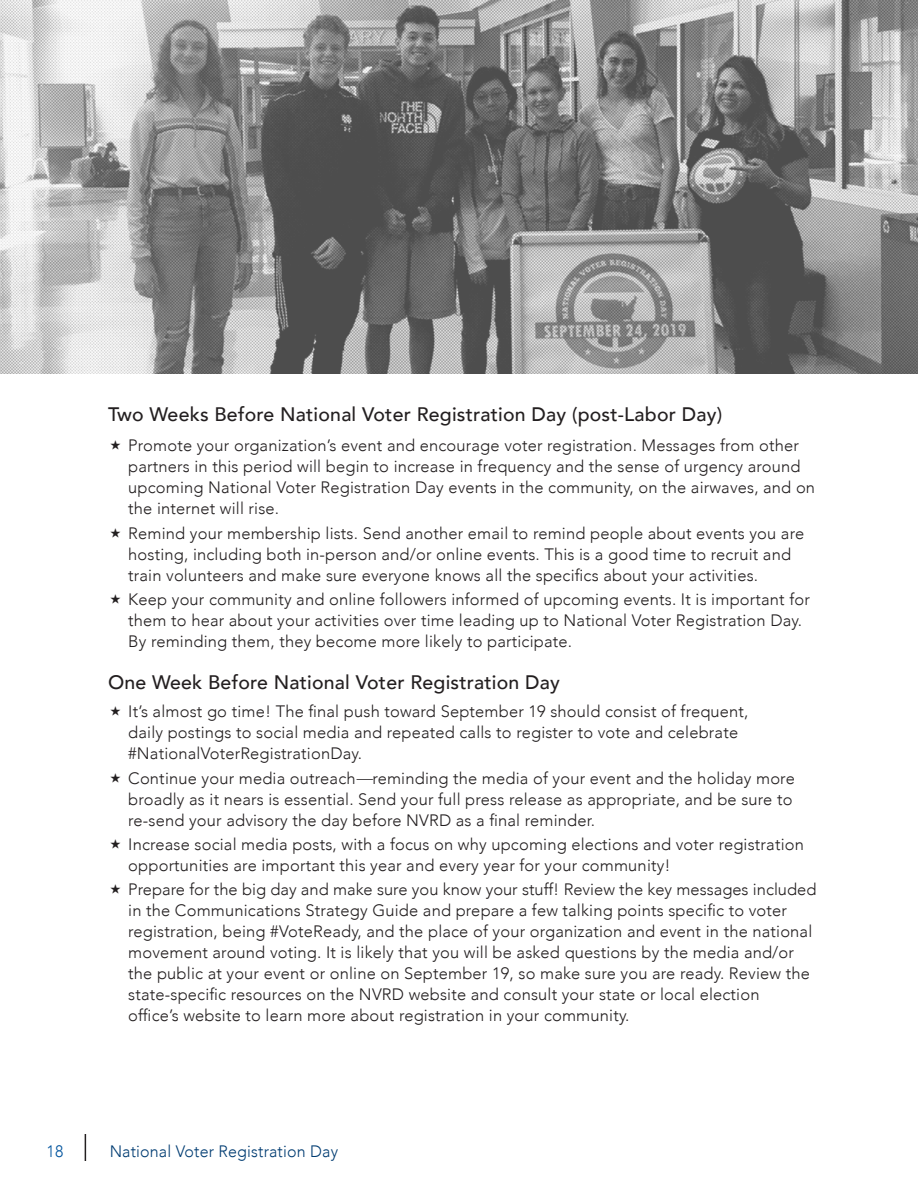
<style>
.page{position:relative;width:918px;height:1188px;background:#fff}
.page>*{position:absolute;margin:0;border:0;box-sizing:border-box;transform-origin:0 0}
.t1{font:500 19.5px "Avenir";letter-spacing:.01em;color:#231f20}
.t2{font:300 16.5px/21px "Avenir";letter-spacing:.01em;color:#231f20}
.t3{font:300 16.5px "Avenir";letter-spacing:.01em;color:#003c72}
.t4{font:300 16.5px "Avenir";color:#01549e}
.s1{font-family:"Sharp Sans No 1";font-weight:800}
.s2{font-family:"Shree Dev 0714";font-weight:400;font-style:italic}
</style>
<div class="page">
<svg style="left:85px;top:1134px;width:1px;height:27px"></svg>
<img style="left:0;top:0;width:918px;height:374px">
<p class="t1" style="left:108px;top:397px;width:616px">Two Weeks Before National Voter Registration Day (post-Labor Day)</p>
<p class="t2" style="left:128px;top:435px;width:688px;text-indent:-20px"><span class="s1">★</span> Promote your organization’s event and encourage voter registration. Messages from other partners in this period will begin to increase in frequency and the sense of urgency around upcoming National Voter Registration Day events in the community, on the airwaves, and on the internet will rise.</p>
<p class="t2" style="left:128px;top:522px;width:677px;text-indent:-20px"><span class="s1">★</span> Remind your membership lists. Send another email to remind people about events you are hosting, including both in-person and/or online events. This is a good time to recruit and train volunteers and make sure everyone knows all the specifics about your activities.</p>
<p class="t2" style="left:128px;top:589px;width:683px;text-indent:-20px"><span class="s1">★</span> Keep your community and online followers informed of upcoming events. It is important for them to hear about your activities over time leading up to National Voter Registration Day.<br>By reminding them, they become more likely to participate.</p>
<p class="t1" style="left:108px;top:665px;width:453px">One Week Before National Voter Registration Day</p>
<p class="t2" style="left:128px;top:701px;width:622px;text-indent:-20px"><span class="s1">★</span> It’s almost go time! The final push toward September 19 should consist of frequent, daily postings to social media and repeated calls to register to vote and celebrate #NationalVoterRegistrationDay.</p>
<p class="t2" style="left:128px;top:768px;width:668px;text-indent:-20px"><span class="s1">★</span> Continue your media outreach<span class="s2">—</span>reminding the media of your event and the holiday more broadly as it nears is essential. Send your full press release as appropriate, and be sure to re-send your advisory the day before NVRD as a final reminder.</p>
<p class="t2" style="left:128px;top:834px;width:677px;text-indent:-20px"><span class="s1">★</span> Increase social media posts, with a focus on why upcoming elections and voter registration opportunities are important this year and every year for your community!</p>
<p class="t2" style="left:128px;top:879px;width:690px;text-indent:-20px"><span class="s1">★</span> Prepare for the big day and make sure you know your stuff! Review the key messages included in the Communications Strategy Guide and prepare a few talking points specific to voter registration, being #VoteReady, and the place of your organization and event in the national movement around voting. It is likely that you will be asked questions by the media and/or the public at your event or online on September 19, so make sure you are ready. Review the state-specific resources on the NVRD website and consult your state or local election<br>office’s website to learn more about registration in your community.</p>
<p class="t4" style="left:47px;top:1141px;width:18px">18</p>
<p class="t3" style="left:110px;top:1142px;width:230px">National Voter Registration Day</p>
</div>
